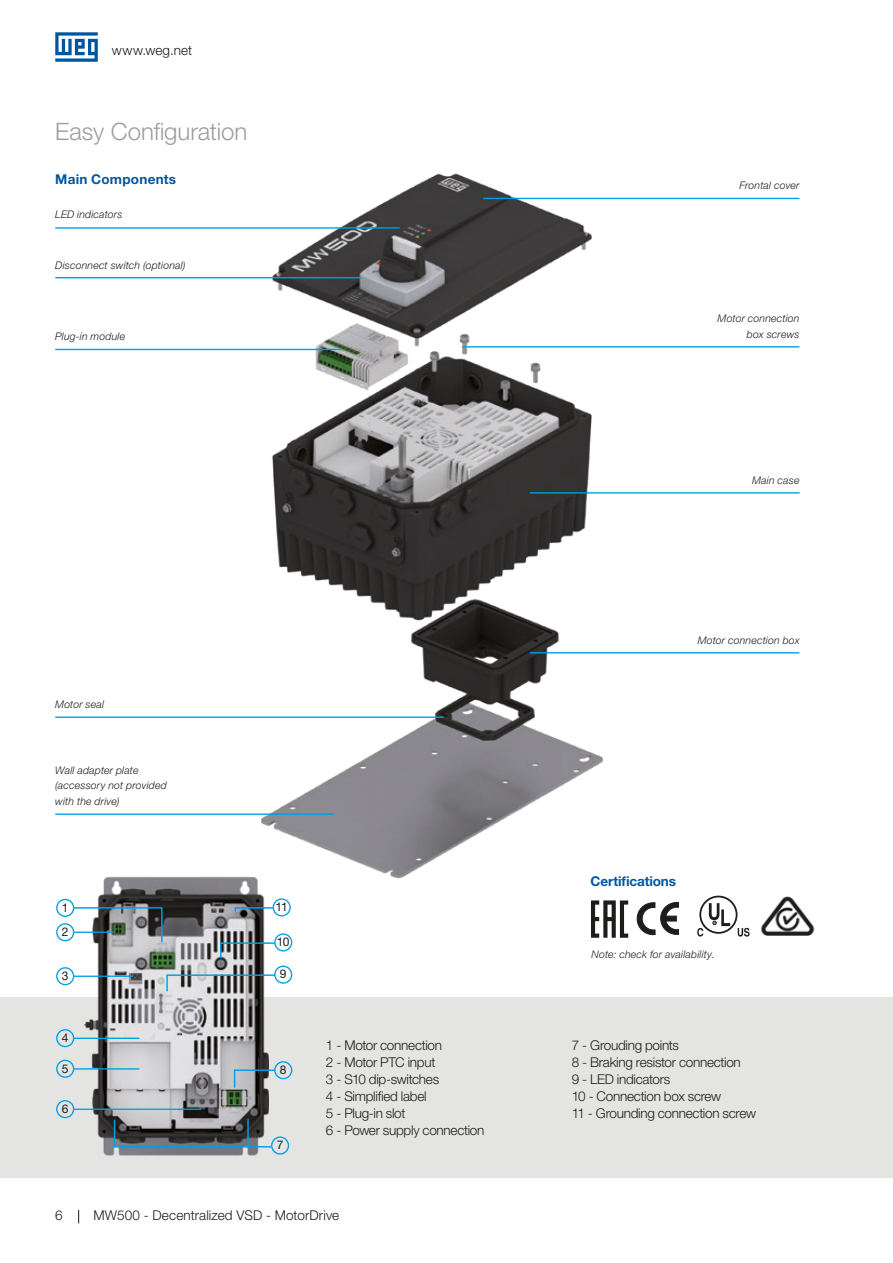
<style>
.page{position:relative;width:893px;height:1263px;background:#fff}
.page>*{position:absolute;margin:0;border:0;box-sizing:border-box;transform-origin:0 0}
.t1{font:300 24px "Helvetica Neue LT Pro";letter-spacing:-.005em;color:#9d9d9d}
.t2{font:300 13.5px/17px "Helvetica Neue LT Pro";letter-spacing:-.02em;color:#1d1d1b}
.t3{font:300 13.5px "Helvetica Neue LT Pro";letter-spacing:.01em;color:#1d1d1b}
.t4{font:700 13.5px "Helvetica Neue LT Pro";letter-spacing:.015em;color:#00569e}
.t5{font:700 13.5px "Helvetica Neue LT Pro";letter-spacing:-.01em;color:#00569e}
.t6{font:300 13.5px "Helvetica Neue LT Pro";letter-spacing:.015em;color:#1d1d1b}
.t7{font:12px "Helvetica Neue LT Pro";color:#1d1d1b}
.t8{font:italic 300 10.5px/15.6px "Helvetica Neue LT Pro";letter-spacing:.015em;color:#1d1d1b}
</style>
<div class="page">
<svg style="left:55px;top:32px;width:43px;height:30px"></svg>
<svg style="left:78px;top:1210px;width:1px;height:13px"></svg>
<img style="left:251px;top:173px;width:363px;height:706px">
<hr style="left:55px;top:227px;width:345px;height:2px;background:#009fe3">
<hr style="left:483px;top:198px;width:316px;height:1px;background:#009fe3">
<hr style="left:462px;top:346px;width:337px;height:1px;background:#009fe3">
<hr style="left:530px;top:492px;width:270px;height:2px;background:#009fe3">
<hr style="left:530px;top:652px;width:269px;height:1px;background:#009fe3">
<hr style="left:55px;top:716px;width:388px;height:2px;background:#009fe3">
<hr style="left:55px;top:813px;width:279px;height:2px;background:#009fe3">
<hr style="left:55px;top:277px;width:307px;height:1px;background:#009fe3">
<hr style="left:55px;top:349px;width:286px;height:1px;background:#009fe3">
<div style="left:0;top:997px;width:893px;height:181px;background:#e4e4e3"></div>
<img style="left:81px;top:875px;width:188px;height:281px">
<hr style="left:73px;top:975px;width:60px;height:2px;background:#009fe3">
<hr style="left:73px;top:1068px;width:67px;height:1px;background:#009fe3">
<hr style="left:73px;top:1037px;width:67px;height:2px;background:#009fe3">
<hr style="left:73px;top:1108px;width:128px;height:2px;background:#009fe3">
<div style="left:56px;top:923px;width:18px;height:18px;border:1px solid #009fe3;border-radius:50%"></div>
<div style="left:56px;top:899px;width:18px;height:18px;border:1px solid #009fe3;border-radius:50%"></div>
<div style="left:274px;top:933px;width:18px;height:18px;border:1px solid #009fe3;border-radius:50%"></div>
<div style="left:273px;top:898px;width:18px;height:18px;border:1px solid #009fe3;border-radius:50%"></div>
<div style="left:56px;top:967px;width:18px;height:18px;border:1px solid #009fe3;border-radius:50%"></div>
<div style="left:56px;top:1060px;width:18px;height:18px;border:1px solid #009fe3;border-radius:50%"></div>
<div style="left:56px;top:1029px;width:18px;height:18px;border:1px solid #009fe3;border-radius:50%"></div>
<div style="left:56px;top:1100px;width:18px;height:18px;border:1px solid #009fe3;border-radius:50%"></div>
<div style="left:274px;top:1061px;width:18px;height:18px;border:1px solid #009fe3;border-radius:50%"></div>
<div style="left:271px;top:1136px;width:18px;height:18px;border:1px solid #009fe3;border-radius:50%"></div>
<div style="left:274px;top:965px;width:18px;height:19px;border:1px solid #009fe3;border-radius:50%"></div>
<svg style="left:233px;top:1069px;width:44px;height:20px"></svg>
<svg style="left:166px;top:974px;width:110px;height:19px;background:#94a0a7"></svg>
<svg style="left:219px;top:942px;width:57px;height:18px"></svg>
<svg style="left:234px;top:906px;width:41px;height:7px"></svg>
<svg style="left:72px;top:906px;width:91px;height:38px"></svg>
<svg style="left:113px;top:1117px;width:160px;height:31px;background:#626b70"></svg>
<svg style="left:709px;top:903px;width:21px;height:23px"></svg>
<svg style="left:697px;top:928px;width:6px;height:8px"></svg>
<svg style="left:738px;top:928px;width:12px;height:9px"></svg>
<div style="left:699px;top:896px;width:38px;height:38px;border:2px solid #1d1d1b;border-radius:50%"></div>
<svg style="left:636px;top:902px;width:43px;height:33px"></svg>
<div style="left:665px;top:916px;width:12px;height:5px;background:#1d1d1b"></div>
<img style="left:761px;top:896px;width:54px;height:40px">
<svg style="left:591px;top:900px;width:37px;height:38px"></svg>
<p class="t6" style="left:112px;top:42px;width:82px">www.weg.net</p>
<h1 class="t1" style="left:55px;top:117px;width:193px">Easy Configuration</h1>
<p class="t4" style="left:55px;top:171px;width:122px">Main Components</p>
<p class="t8" style="left:55px;top:206px;width:69px">LED indicators</p>
<p class="t8" style="left:55px;top:257px;width:132px">Disconnect switch (optional)</p>
<p class="t8" style="left:55px;top:329px;width:71px">Plug-in module</p>
<p class="t8" style="left:739px;top:178px;width:62px">Frontal cover</p>
<p class="t8" style="left:718px;top:310px;width:84px;text-align:right">Motor connection box screws</p>
<p class="t8" style="left:752px;top:472px;width:49px">Main case</p>
<p class="t8" style="left:55px;top:696px;width:50px">Motor seal</p>
<p class="t8" style="left:55px;top:762px;width:113px">Wall adapter plate (accessory not provided with the drive)</p>
<p class="t7" style="left:62px;top:900px;width:8px">1</p>
<p class="t7" style="left:62px;top:924px;width:8px">2</p>
<p class="t7" style="left:62px;top:968px;width:8px">3</p>
<p class="t7" style="left:62px;top:1031px;width:8px">4</p>
<p class="t7" style="left:62px;top:1061px;width:8px">5</p>
<p class="t7" style="left:62px;top:1101px;width:8px">6</p>
<p class="t8" style="left:698px;top:632px;width:103px">Motor connection box</p>
<p class="t7" style="left:275px;top:899px;width:14px">11</p>
<p class="t7" style="left:277px;top:935px;width:14px">10</p>
<p class="t7" style="left:280px;top:966px;width:8px">9</p>
<p class="t7" style="left:280px;top:1062px;width:8px">8</p>
<p class="t7" style="left:277px;top:1137px;width:8px">7</p>
<p class="t5" style="left:591px;top:872px;width:87px">Certifications</p>
<p class="t8" style="left:592px;top:946px;width:124px">Note: check for availability.</p>
<p class="t2" style="left:326px;top:1036px;width:160px">1 - Motor connection<br>2 - Motor PTC input<br>3 - S10 dip-switches<br>4 - Simplified label<br>5 - Plug-in slot<br>6 - Power supply connection</p>
<p class="t2" style="left:572px;top:1036px;width:186px">7 - Grouding points<br>8 - Braking resistor connection<br>9 - LED indicators<br>10 - Connection box screw<br>11 - Grounding connection screw</p>
<p class="t2" style="left:55px;top:1207px;width:9px">6</p>
<p class="t3" style="left:94px;top:1207px;width:247px">MW500 - Decentralized VSD - MotorDrive</p>
</div>
